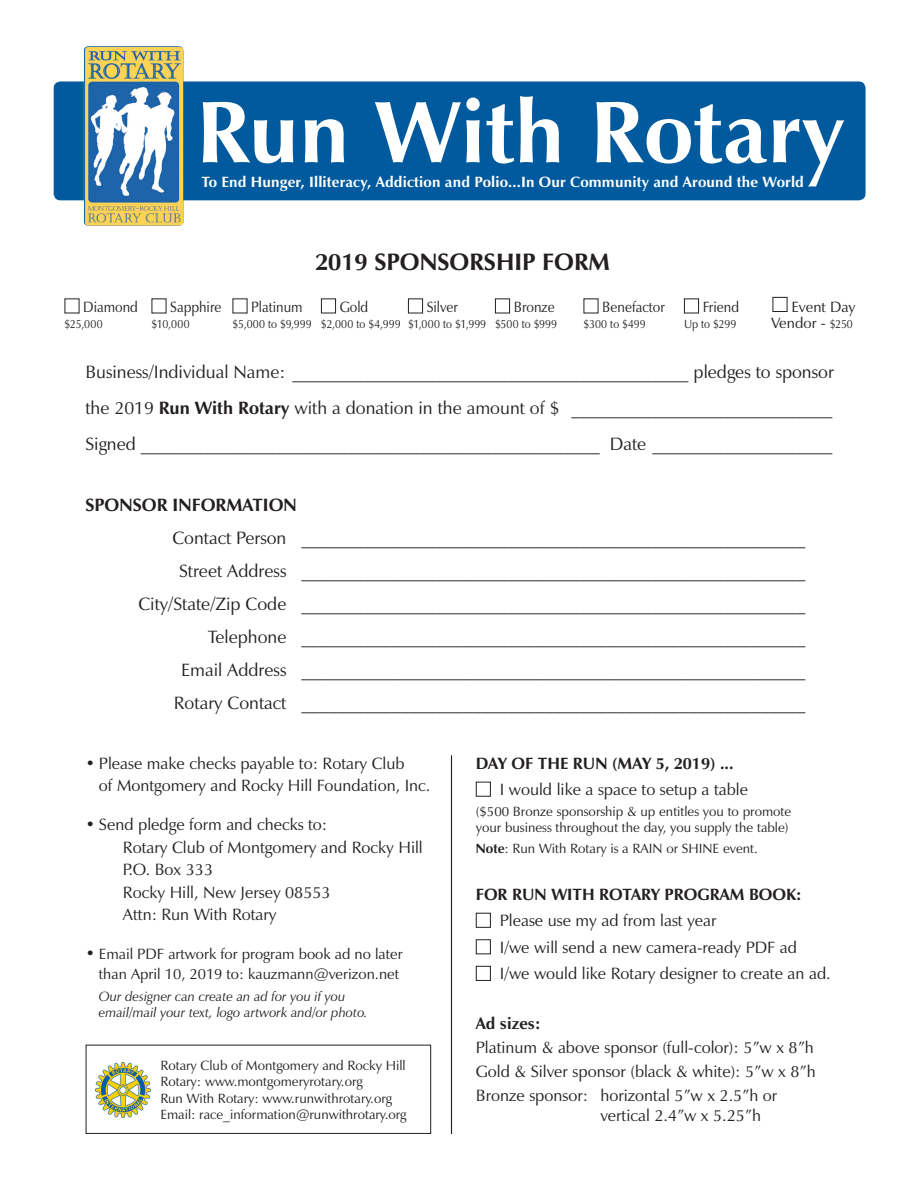
<style>
.page{position:relative;width:918px;height:1188px;background:#fff}
.page>*{position:absolute;margin:0;border:0;box-sizing:border-box;transform-origin:0 0}
.t1{font:700 88.5px "Zapf Humanist 601 BT";letter-spacing:.005em;color:#fff}
.t2{font:700 24px "Zapf Humanist 601 BT";color:#231f20}
.t3{font:18px "Zapf Humanist 601 BT";color:#231f20}
.t4{font:700 18px "Zapf Humanist 601 BT";color:#231f20}
.t5{font:16.5px "Zapf Humanist 601 BT";color:#231f20}
.t6{font:700 16.5px "Zapf Humanist 601 BT";color:#231f20}
.t7{font:15px/19.5px "Zapf Humanist 601 BT";color:#231f20;text-align:right}
.t8{font:700 15px "Zapf Humanist 601 BT";letter-spacing:.01em;color:#fff}
.t9{font:15px "Zapf Humanist 601 BT";color:#231f20;scale:.92 1}
.t10{font:13.5px/16.2px "Zapf Humanist 601 BT";color:#231f20}
.t11{font:italic 13.5px/16.2px "Zapf Humanist 601 BT";color:#231f20}
.t12{font:12px "Zapf Humanist 601 BT";letter-spacing:.005em;color:#231f20;scale:.9 1}
.s1{font-size:12px}
.s2{font-weight:700}
.s3{font-size:16.5px}
</style>
<div class="page">
<img style="left:96px;top:1063px;width:55px;height:55px">
<div style="left:476px;top:782px;width:15px;height:15px;border:1px solid #231f20"></div>
<div style="left:476px;top:913px;width:15px;height:15px;border:1px solid #231f20"></div>
<div style="left:476px;top:939px;width:15px;height:15px;border:1px solid #231f20"></div>
<div style="left:476px;top:966px;width:15px;height:15px;border:1px solid #231f20"></div>
<div style="left:54px;top:81px;width:812px;height:119px;background:#015a9d;border-radius:7px"></div>
<img style="left:84px;top:46px;width:100px;height:180px">
<hr style="left:451px;top:755px;width:1px;height:379px;background:#231f20">
<div style="left:86px;top:1045px;width:345px;height:89px;border:1px solid #231f20"></div>
<div style="left:321px;top:298px;width:15px;height:15px;border:1px solid #231f20"></div>
<div style="left:408px;top:298px;width:15px;height:15px;border:1px solid #231f20"></div>
<div style="left:495px;top:298px;width:15px;height:15px;border:1px solid #231f20"></div>
<div style="left:684px;top:298px;width:15px;height:15px;border:1px solid #231f20"></div>
<div style="left:773px;top:297px;width:14px;height:15px;border:1px solid #231f20"></div>
<p class="t1" style="left:196px;top:77px;width:649px">Run With Rotary</p>
<p class="t8" style="left:202px;top:173px;width:604px">To End Hunger, Illiteracy, Addiction and Polio...In Our Community and Around the World</p>
<p class="t2" style="left:315px;top:247px;width:297px">2019 SPONSORSHIP FORM</p>
<p class="t9" style="left:83px;top:297px;width:61px">Diamond</p>
<p class="t9" style="left:170px;top:297px;width:57px">Sapphire</p>
<p class="t9" style="left:251px;top:297px;width:57px">Platinum</p>
<p class="t9" style="left:340px;top:297px;width:33px">Gold</p>
<p class="t9" style="left:427px;top:297px;width:35px">Silver</p>
<p class="t9" style="left:514px;top:297px;width:46px">Bronze</p>
<p class="t9" style="left:602px;top:297px;width:70px">Benefactor</p>
<p class="t9" style="left:703px;top:297px;width:41px">Friend</p>
<p class="t12" style="left:64px;top:317px;width:44px">$25,000</p>
<p class="t12" style="left:152px;top:317px;width:44px">$10,000</p>
<p class="t12" style="left:232px;top:317px;width:362px">$5,000 to $9,999 $2,000 to $4,999 $1,000 to $1,999 $500 to $999</p>
<p class="t12" style="left:584px;top:317px;width:71px">$300 to $499</p>
<p class="t12" style="left:684px;top:317px;width:60px">Up to $299</p>
<p class="t7" style="left:792px;top:297px;width:66px">Event Day</p>
<p class="t7" style="left:771px;top:313px;width:83px">Vendor - <span class="s1">$250</span></p>
<p class="t3" style="left:85px;top:361px;width:750px">Business/Individual Name: ____________________________________________ pledges to sponsor</p>
<p class="t3" style="left:85px;top:397px;width:749px">the 2019 <span class="s2">Run With Rotary</span> with a donation in the amount of $ _____________________________</p>
<p class="t3" style="left:85px;top:433px;width:748px">Signed ___________________________________________________ Date ____________________</p>
<p class="t4" style="left:85px;top:494px;width:213px">SPONSOR INFORMATION</p>
<p class="t3" style="left:172px;top:527px;width:634px">Contact Person ________________________________________________________</p>
<p class="t3" style="left:179px;top:560px;width:628px">Street Address ________________________________________________________</p>
<p class="t3" style="left:138px;top:593px;width:669px">City/State/Zip Code ________________________________________________________</p>
<p class="t3" style="left:208px;top:626px;width:599px">Telephone ________________________________________________________</p>
<p class="t3" style="left:181px;top:659px;width:626px">Email Address ________________________________________________________</p>
<p class="t3" style="left:174px;top:692px;width:633px">Rotary Contact ________________________________________________________</p>
<p class="t5" style="left:85px;top:753px;width:321px">• Please make checks payable to: Rotary Club</p>
<p class="t5" style="left:99px;top:775px;width:333px">of Montgomery and Rocky Hill Foundation, Inc.</p>
<p class="t5" style="left:85px;top:814px;width:243px">• Send pledge form and checks to:</p>
<p class="t5" style="left:123px;top:837px;width:301px">Rotary Club of Montgomery and Rocky Hill</p>
<p class="t5" style="left:123px;top:859px;width:92px">P.O. Box 333</p>
<p class="t5" style="left:123px;top:882px;width:209px">Rocky Hill, New Jersey 08553</p>
<p class="t5" style="left:123px;top:904px;width:155px">Attn: Run With Rotary</p>
<p class="t7" style="left:85px;top:944px;width:319px"><span class="s3">•</span> Email PDF artwork for program book ad no later than April 10, 2019 to: kauzmann@verizon.net</p>
<p class="t11" style="left:99px;top:988px;width:270px">Our designer can create an ad for you if you email/mail your text, logo artwork and/or photo.</p>
<p class="t10" style="left:160px;top:1058px;width:247px">Rotary Club of Montgomery and Rocky Hill</p>
<p class="t10" style="left:160px;top:1074px;width:204px">Rotary: www.montgomeryrotary.org</p>
<p class="t10" style="left:160px;top:1090px;width:233px">Run With Rotary: www.runwithrotary.org</p>
<p class="t10" style="left:160px;top:1106px;width:248px">Email: race_information@runwithrotary.org</p>
<p class="t6" style="left:476px;top:753px;width:259px">DAY OF THE RUN (MAY 5, 2019) ...</p>
<p class="t5" style="left:500px;top:779px;width:250px">I would like a space to setup a table</p>
<p class="t10" style="left:476px;top:803px;width:317px">($500 Bronze sponsorship &amp; up entitles you to promote your business throughout the day, you supply the table)</p>
<p class="t10" style="left:476px;top:841px;width:283px"><span class="s2">Note</span>: Run With Rotary is a RAIN or SHINE event.</p>
<p class="t6" style="left:476px;top:884px;width:327px">FOR RUN WITH ROTARY PROGRAM BOOK:</p>
<p class="t5" style="left:500px;top:910px;width:218px">Please use my ad from last year</p>
<p class="t5" style="left:500px;top:937px;width:299px">I/we will send a new camera-ready PDF ad</p>
<p class="t5" style="left:500px;top:963px;width:332px">I/we would like Rotary designer to create an ad.</p>
<p class="t6" style="left:476px;top:1013px;width:66px">Ad sizes:</p>
<p class="t5" style="left:476px;top:1037px;width:340px">Platinum &amp; above sponsor (full-color): 5”w x 8”h</p>
<p class="t5" style="left:476px;top:1061px;width:341px">Gold &amp; Silver sponsor (black &amp; white): 5”w x 8”h</p>
<p class="t5" style="left:476px;top:1085px;width:303px">Bronze sponsor: horizontal 5”w x 2.5”h or</p>
<p class="t5" style="left:600px;top:1105px;width:162px">vertical 2.4”w x 5.25”h</p>
</div>
